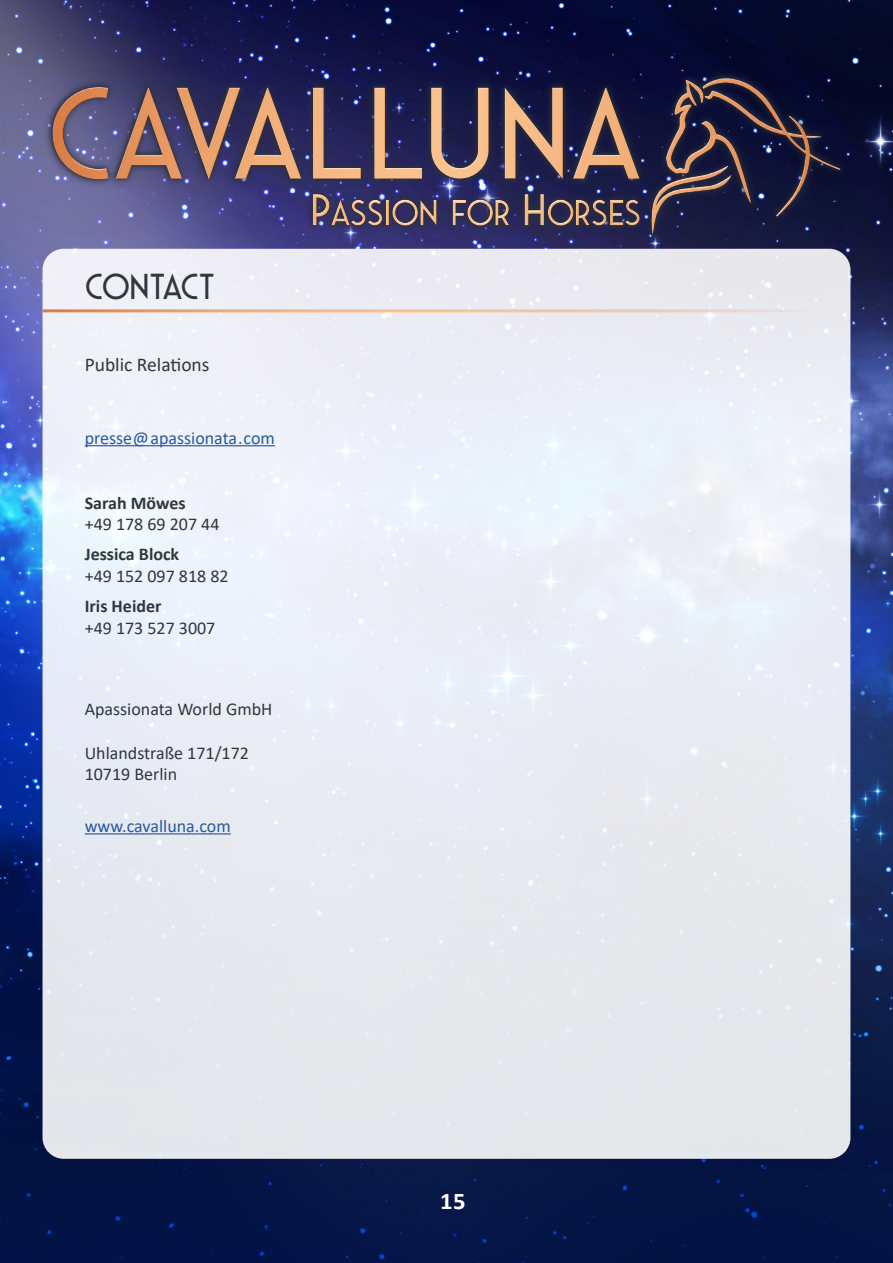
<style>
.page{position:relative;width:893px;height:1263px;background:#fff}
.page>*{position:absolute;margin:0;border:0;box-sizing:border-box;transform-origin:0 0}
.t1{font:36px "Saveur Sans";letter-spacing:-.035em;color:#30383b}
.t2{font:700 24px "Calibri";color:#fff}
.t3{font:19.5px "Calibri";color:#30383b}
.t4{font:18px/21.6px "Calibri";color:#30383b}
.t5{font:18px "Calibri";color:#275b9b}
.t6{font:700 18px "Calibri";color:#30383b}
</style>
<div class="page">
<img style="left:0;top:0;width:893px;height:1263px">
<div style="left:43px;top:69px;width:806px;height:174px;background:#2c323d;opacity:.8"></div>
<svg style="left:51px;top:77px;width:790px;height:4px;background:#1d1d4a"></svg>
<svg style="left:51px;top:81px;width:790px;height:154px;background:#4f445e"></svg>
<div style="left:43px;top:249px;width:807px;height:910px;background:#e9ebf2;border-radius:21px"></div>
<hr style="left:43px;top:309px;width:765px;height:3px;background:#fff">
<hr style="left:85px;top:445px;width:190px;height:1px;background:#275b9b">
<hr style="left:85px;top:833px;width:146px;height:1px;background:#275b9b">
<h1 class="t1" style="left:85px;top:268px;width:131px">CONTACT</h1>
<p class="t3" style="left:85px;top:351px;width:126px">Public Relations</p>
<p class="t5" style="left:85px;top:425px;width:192px">presse@apassionata.com</p>
<p class="t6" style="left:85px;top:490px;width:102px">Sarah Möwes</p>
<p class="t4" style="left:85px;top:513px;width:136px">+49 178 69 207 44</p>
<p class="t6" style="left:85px;top:541px;width:96px">Jessica Block</p>
<p class="t4" style="left:85px;top:565px;width:145px">+49 152 097 818 82</p>
<p class="t6" style="left:85px;top:593px;width:78px">Iris Heider</p>
<p class="t4" style="left:85px;top:616px;width:132px">+49 173 527 3007</p>
<p class="t4" style="left:85px;top:698px;width:189px">Apassionata World GmbH</p>
<p class="t4" style="left:85px;top:741px;width:166px">Uhlandstraße 171/172<br>10719 Berlin</p>
<p class="t5" style="left:85px;top:813px;width:148px">www.cavalluna.com</p>
<h2 class="t2" style="left:440px;top:1184px;width:27px">15</h2>
</div>
